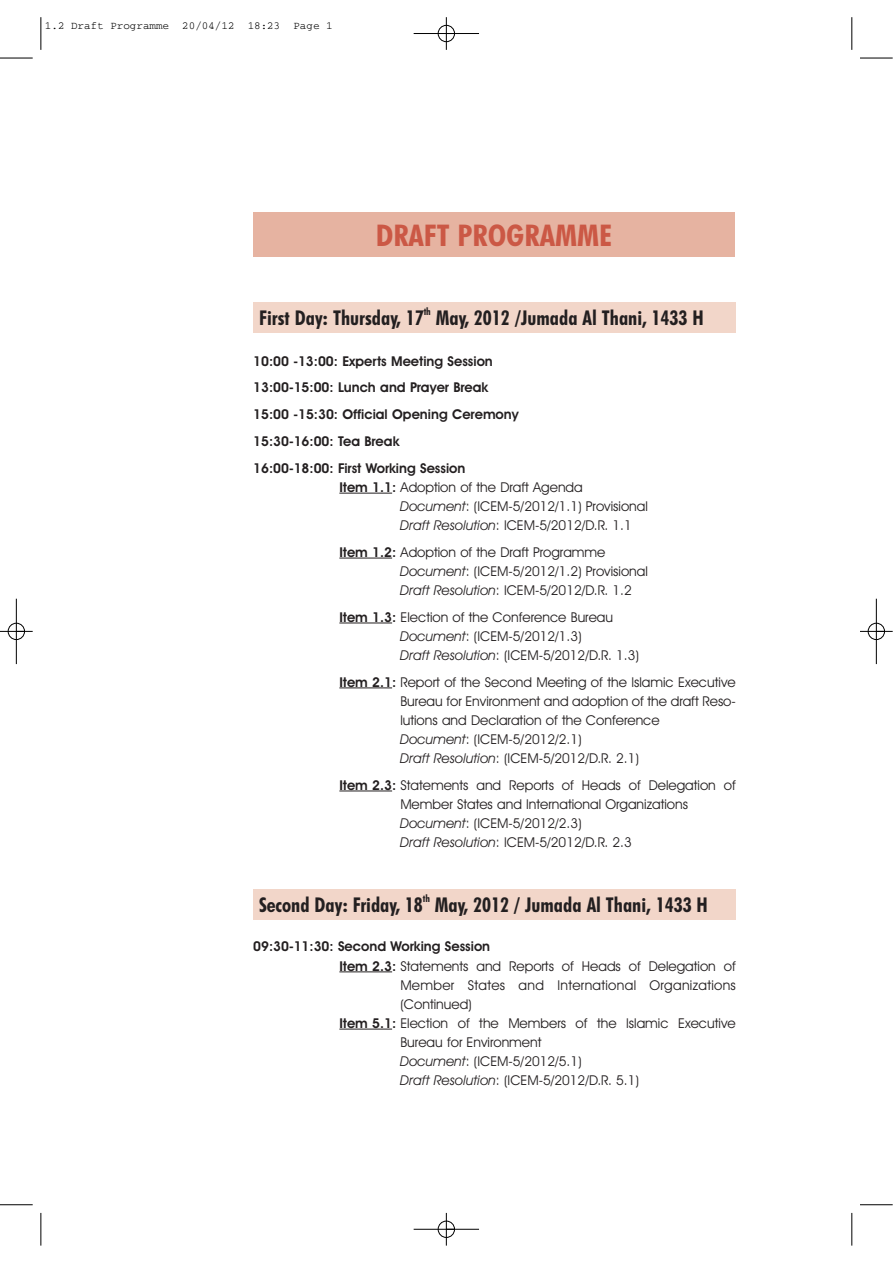
<style>
.page{position:relative;width:893px;height:1263px;background:#fff}
.page>*{position:absolute;margin:0;border:0;box-sizing:border-box;transform-origin:0 0}
.t1{font:700 condensed 30px "Futura BT";color:#cb5845;scale:1.1 1}
.t2{font:700 condensed 20.4px "Futura BT";color:#231f20}
.t3{font:13.65px/19px "Avant Garde IT Cby BT";color:#231f20}
.t4{font:600 13.65px/26.8px "Avant Garde IT Cby BT";color:#231f20}
.t5{font:13.65px "Avant Garde IT Cby BT";letter-spacing:.025em;color:#231f20}
.t6{font:10.95px "Courier";color:#000}
.t7{font:700 condensed 10.2px "Futura BT";color:#231f20}
.s1{font-weight:600}
.s2{font-style:italic}
</style>
<div class="page">
<hr style="left:339px;top:493px;width:53px;height:1px;background:#231f20">
<hr style="left:339px;top:558px;width:53px;height:1px;background:#231f20">
<hr style="left:339px;top:623px;width:53px;height:1px;background:#231f20">
<hr style="left:339px;top:687px;width:53px;height:1px;background:#231f20">
<hr style="left:339px;top:791px;width:53px;height:1px;background:#231f20">
<div style="left:253px;top:212px;width:481px;height:45px;background:#e6b3a1"></div>
<div style="left:253px;top:302px;width:483px;height:31px;background:#f2d6c9"></div>
<div style="left:253px;top:889px;width:483px;height:30px;background:#f2d6c9"></div>
<hr style="left:339px;top:971px;width:53px;height:1px;background:#231f20">
<hr style="left:339px;top:1029px;width:53px;height:1px;background:#231f20">
<hr style="left:41px;top:17px;width:1px;height:33px;background:#000">
<hr style="left:0;top:58px;width:33px;height:1px;background:#000">
<hr style="left:851px;top:17px;width:1px;height:33px;background:#000">
<hr style="left:860px;top:58px;width:33px;height:1px;background:#000">
<hr style="left:41px;top:1213px;width:1px;height:33px;background:#000">
<hr style="left:0;top:1204px;width:33px;height:1px;background:#000">
<hr style="left:851px;top:1213px;width:1px;height:33px;background:#000">
<hr style="left:860px;top:1204px;width:33px;height:1px;background:#000">
<hr style="left:414px;top:33px;width:65px;height:1px;background:#000">
<hr style="left:414px;top:1229px;width:65px;height:1px;background:#000">
<hr style="left:16px;top:599px;width:1px;height:65px;background:#000">
<hr style="left:876px;top:599px;width:1px;height:65px;background:#000">
<hr style="left:446px;top:17px;width:1px;height:33px;background:#000">
<hr style="left:446px;top:1213px;width:1px;height:33px;background:#000">
<hr style="left:0;top:631px;width:33px;height:1px;background:#000">
<hr style="left:860px;top:631px;width:33px;height:1px;background:#000">
<div style="left:438px;top:25px;width:17px;height:17px;border:1px solid #000;border-radius:50%"></div>
<div style="left:438px;top:1221px;width:17px;height:17px;border:1px solid #000;border-radius:50%"></div>
<div style="left:8px;top:623px;width:17px;height:17px;border:1px solid #000;border-radius:50%"></div>
<div style="left:868px;top:623px;width:17px;height:17px;border:1px solid #000;border-radius:50%"></div>
<p class="t6" style="left:45px;top:23px;width:289px">1.2 Draft Programme 20/04/12 18:23 Page 1</p>
<h1 class="t1" style="left:376px;top:223px;width:216px">DRAFT PROGRAMME</h1>
<h2 class="t2" style="left:259px;top:310px;width:166px">First Day: Thursday, 17</h2>
<p class="t7" style="left:424px;top:308px;width:9px">th</p>
<h2 class="t2" style="left:436px;top:310px;width:269px">May, 2012 /Jumada Al Thani, 1433 H</h2>
<p class="t4" style="left:253px;top:349px;width:267px">10:00 -13:00: Experts Meeting Session 13:00-15:00: Lunch and Prayer Break 15:00 -15:30: Official Opening Ceremony 15:30-16:00: Tea Break<br>16:00-18:00: First Working Session</p>
<p class="t3" style="left:400px;top:479px;width:249px;text-indent:-61px"><span class="s1">Item 1.1:</span> Adoption of the Draft Agenda<br><span class="s2">Document</span>: (ICEM-5/2012/1.1) Provisional<br><span class="s2">Draft Resolution</span>: ICEM-5/2012/D.R. 1.1</p>
<p class="t3" style="left:400px;top:544px;width:249px;text-indent:-61px"><span class="s1">Item 1.2:</span> Adoption of the Draft Programme<br><span class="s2">Document</span>: (ICEM-5/2012/1.2) Provisional<br><span class="s2">Draft Resolution</span>: ICEM-5/2012/D.R. 1.2</p>
<p class="t3" style="left:400px;top:609px;width:240px;text-indent:-61px"><span class="s1">Item 1.3:</span> Election of the Conference Bureau<br><span class="s2">Document</span>: (ICEM-5/2012/1.3)<br><span class="s2">Draft Resolution</span>: (ICEM-5/2012/D.R. 1.3)</p>
<p class="t3" style="left:400px;top:674px;width:337px;text-indent:-61px"><span class="s1">Item 2.1:</span> Report of the Second Meeting of the Islamic Executive Bureau for Environment and adoption of the draft Reso&shy;lutions and Declaration of the Conference<br><span class="s2">Document</span>: (ICEM-5/2012/2.1)<br><span class="s2">Draft Resolution</span>: (ICEM-5/2012/D.R. 2.1)</p>
<p class="t3" style="left:400px;top:777px;width:337px;text-indent:-61px"><span class="s1">Item 2.3:</span> Statements and Reports of Heads of Delegation of Member States and International Organizations <span class="s2">Document</span>: (ICEM-5/2012/2.3)<br><span class="s2">Draft Resolution</span>: ICEM-5/2012/D.R. 2.3</p>
<h2 class="t2" style="left:259px;top:896px;width:165px">Second Day: Friday, 18</h2>
<p class="t7" style="left:423px;top:894px;width:9px">th</p>
<h2 class="t2" style="left:435px;top:896px;width:274px">May, 2012 / Jumada Al Thani, 1433 H</h2>
<p class="t4" style="left:253px;top:935px;width:238px">09:30-11:30: Second Working Session</p>
<p class="t3" style="left:339px;top:958px;width:398px"><span class="s1">Item 2.3:</span> Statements and Reports of Heads of Delegation of</p>
<p class="t5" style="left:400px;top:980px;width:337px">Member States and International Organizations</p>
<p class="t3" style="left:400px;top:996px;width:73px">(Continued)</p>
<p class="t3" style="left:339px;top:1015px;width:398px"><span class="s1">Item 5.1:</span> Election of the Members of the Islamic Executive</p>
<p class="t3" style="left:400px;top:1034px;width:143px">Bureau for Environment</p>
<p class="t3" style="left:400px;top:1053px;width:183px"><span class="s2">Document</span>: (ICEM-5/2012/5.1)</p>
<p class="t3" style="left:400px;top:1072px;width:240px"><span class="s2">Draft Resolution</span>: (ICEM-5/2012/D.R. 5.1)</p>
</div>
